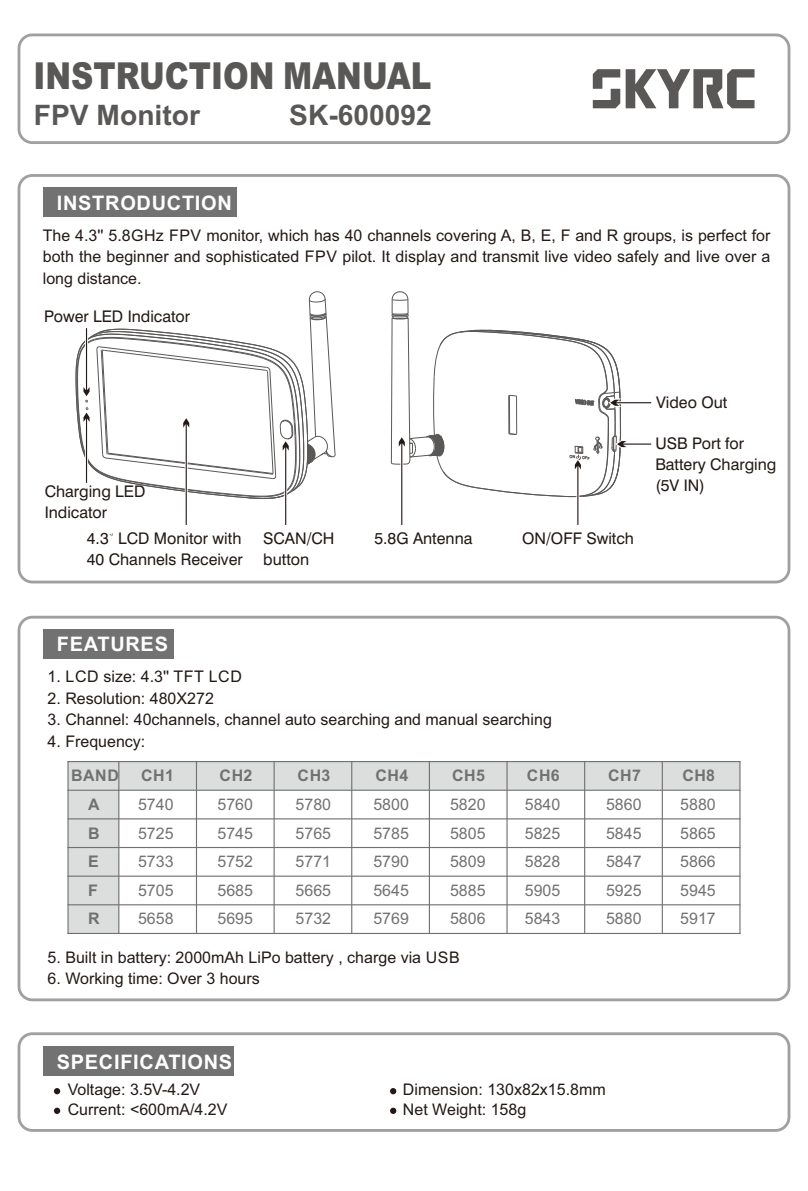
<style>
.page{position:relative;width:808px;height:1191px;background:#fff}
.page>*{position:absolute;margin:0;border:0;box-sizing:border-box;transform-origin:0 0}
.t1{font:900 37.2px "Arial";color:#595857;scale:.83 1}
.t2{font:700 28.2px "Arial";color:#595857}
.t3{font:700 20px "Arial";letter-spacing:.035em;color:#fff}
.t4{font:16px/21.4px "Arial";color:#231916}
.t5{font:16px/28.4px "Arial";color:#717171;text-align:justify}
.t6{font:16px/20.8px "Swiss 721 BT";color:#231916}
.t7{font:700 16px/28.4px "Arial";letter-spacing:.035em;color:#717171;text-align:justify}
.t8{font:16px "Arial";letter-spacing:.035em;color:#231916}
.s1{font-family:"FZJLJW GB1 0"}
</style>
<div class="page">
<div style="left:18px;top:616px;width:772px;height:385px;border:3px solid #a0a0a1;border-radius:13px"></div>
<div style="left:18px;top:174px;width:772px;height:409px;border:3px solid #a0a0a1;border-radius:13px"></div>
<div style="left:43px;top:188px;width:193px;height:29px;background:#727272"></div>
<div style="left:18px;top:33px;width:772px;height:111px;border:3px solid #a0a0a1;border-radius:13px"></div>
<svg style="left:593px;top:69px;width:161px;height:39px"></svg>
<div style="left:43px;top:629px;width:131px;height:29px;background:#727272"></div>
<div style="left:119px;top:761px;width:621px;height:29px;background:#dcdddd"></div>
<div style="left:68px;top:761px;width:51px;height:172px;background:#dcdddd"></div>
<hr style="left:67px;top:761px;width:2px;height:173px;background:#717171">
<hr style="left:118px;top:761px;width:1px;height:173px;background:#717171">
<hr style="left:196px;top:761px;width:1px;height:173px;background:#717171">
<hr style="left:274px;top:761px;width:1px;height:173px;background:#717171">
<hr style="left:351px;top:761px;width:1px;height:173px;background:#717171">
<hr style="left:429px;top:761px;width:1px;height:173px;background:#717171">
<hr style="left:506px;top:761px;width:2px;height:173px;background:#717171">
<hr style="left:584px;top:761px;width:1px;height:173px;background:#717171">
<hr style="left:662px;top:761px;width:1px;height:173px;background:#717171">
<hr style="left:739px;top:761px;width:1px;height:173px;background:#717171">
<hr style="left:67px;top:933px;width:673px;height:1px;background:#717171">
<hr style="left:67px;top:904px;width:673px;height:1px;background:#717171">
<hr style="left:67px;top:875px;width:673px;height:1px;background:#717171">
<hr style="left:67px;top:847px;width:673px;height:1px;background:#717171">
<hr style="left:67px;top:818px;width:673px;height:1px;background:#717171">
<hr style="left:67px;top:789px;width:673px;height:2px;background:#717171">
<hr style="left:67px;top:761px;width:673px;height:1px;background:#717171">
<div style="left:43px;top:1046px;width:191px;height:30px;background:#727272"></div>
<div style="left:18px;top:1032px;width:772px;height:99px;border:3px solid #a0a0a1;border-radius:13px"></div>
<svg style="left:54px;top:1088px;width:6px;height:6px"></svg>
<div style="left:54px;top:1107px;width:6px;height:7px;background:#231916;border-radius:50%"></div>
<svg style="left:390px;top:1088px;width:6px;height:6px"></svg>
<div style="left:390px;top:1107px;width:6px;height:7px;background:#231916;border-radius:50%"></div>
<svg style="left:75px;top:291px;width:261px;height:234px"></svg>
<svg style="left:390px;top:291px;width:261px;height:234px"></svg>
<h1 class="t1" style="left:33px;top:62px;width:481px">INSTRUCTION MANUAL</h1>
<h2 class="t2" style="left:34px;top:104px;width:168px">FPV Monitor</h2>
<h2 class="t2" style="left:289px;top:104px;width:144px">SK-600092</h2>
<p class="t3" style="left:57px;top:195px;width:177px">INSTRODUCTION</p>
<p class="t4" style="left:43px;top:226px;width:729px;text-align:justify">The 4.3'' 5.8GHz FPV monitor, which has 40 channels covering A, B, E, F and R groups, is perfect for both the beginner and sophisticated FPV pilot. It display and transmit live video safely and live over a long distance.</p>
<p class="t6" style="left:44px;top:308px;width:148px">Power LED Indicator</p>
<p class="t6" style="left:45px;top:482px;width:102px">Charging LED<br>Indicator</p>
<p class="t6" style="left:87px;top:529px;width:157px">4.3<span class="s1">"</span> LCD Monitor with<br>40 Channels Receiver</p>
<p class="t6" style="left:374px;top:529px;width:99px">5.8G Antenna</p>
<p class="t6" style="left:522px;top:529px;width:113px">ON/OFF Switch</p>
<p class="t6" style="left:263px;top:529px;width:73px">SCAN/CH button</p>
<p class="t6" style="left:656px;top:394px;width:73px">Video Out</p>
<p class="t6" style="left:655px;top:434px;width:123px">USB Port for<br>Battery Charging (5V IN)</p>
<p class="t3" style="left:57px;top:636px;width:113px">FEATURES</p>
<p class="t8" style="left:48px;top:671px;width:196px">1. LCD size: 4.3'' TFT LCD</p>
<p class="t4" style="left:48px;top:689px;width:168px">2. Resolution: 480X272</p>
<p class="t4" style="left:48px;top:710px;width:506px">3. Channel: 40channels, channel auto searching and manual searching</p>
<p class="t4" style="left:48px;top:732px;width:99px">4. Frequency:</p>
<p class="t7" style="left:71px;top:763px;width:49px">BAND</p>
<p class="t7" style="left:141px;top:763px;width:34px">CH1</p>
<p class="t7" style="left:220px;top:763px;width:34px">CH2</p>
<p class="t7" style="left:298px;top:763px;width:34px">CH3</p>
<p class="t7" style="left:375px;top:763px;width:34px">CH4</p>
<p class="t7" style="left:452px;top:763px;width:34px">CH5</p>
<p class="t7" style="left:527px;top:763px;width:34px">CH6</p>
<p class="t7" style="left:608px;top:763px;width:34px">CH7</p>
<p class="t7" style="left:682px;top:763px;width:34px">CH8</p>
<p class="t7" style="left:88px;top:791px;width:13px">A B E F R</p>
<p class="t5" style="left:138px;top:792px;width:37px">5740<br>5725<br>5733<br>5705<br>5658</p>
<p class="t5" style="left:217px;top:792px;width:37px">5760<br>5745<br>5752<br>5685<br>5695</p>
<p class="t5" style="left:296px;top:792px;width:37px">5780<br>5765<br>5771<br>5665<br>5732</p>
<p class="t5" style="left:373px;top:792px;width:37px">5800<br>5785<br>5790<br>5645<br>5769</p>
<p class="t5" style="left:450px;top:792px;width:37px">5820<br>5805<br>5809<br>5885<br>5806</p>
<p class="t5" style="left:525px;top:792px;width:37px">5840<br>5825<br>5828<br>5905<br>5843</p>
<p class="t5" style="left:606px;top:792px;width:37px">5860<br>5845<br>5847<br>5925<br>5880</p>
<p class="t5" style="left:680px;top:792px;width:37px">5880<br>5865<br>5866<br>5945<br>5917</p>
<p class="t4" style="left:48px;top:947px;width:414px">5. Built in battery: 2000mAh LiPo battery , charge via USB</p>
<p class="t4" style="left:48px;top:969px;width:214px">6. Working time: Over 3 hours</p>
<p class="t3" style="left:57px;top:1054px;width:177px">SPECIFICATIONS</p>
<p class="t4" style="left:68px;top:1081px;width:161px;line-height:19.6px">Voltage: 3.5V-4.2V<br>Current: &lt;600mA/4.2V</p>
<p class="t4" style="left:403px;top:1081px;width:204px;line-height:19.6px">Dimension: 130x82x15.8mm<br>Net Weight: 158g</p>
</div>
